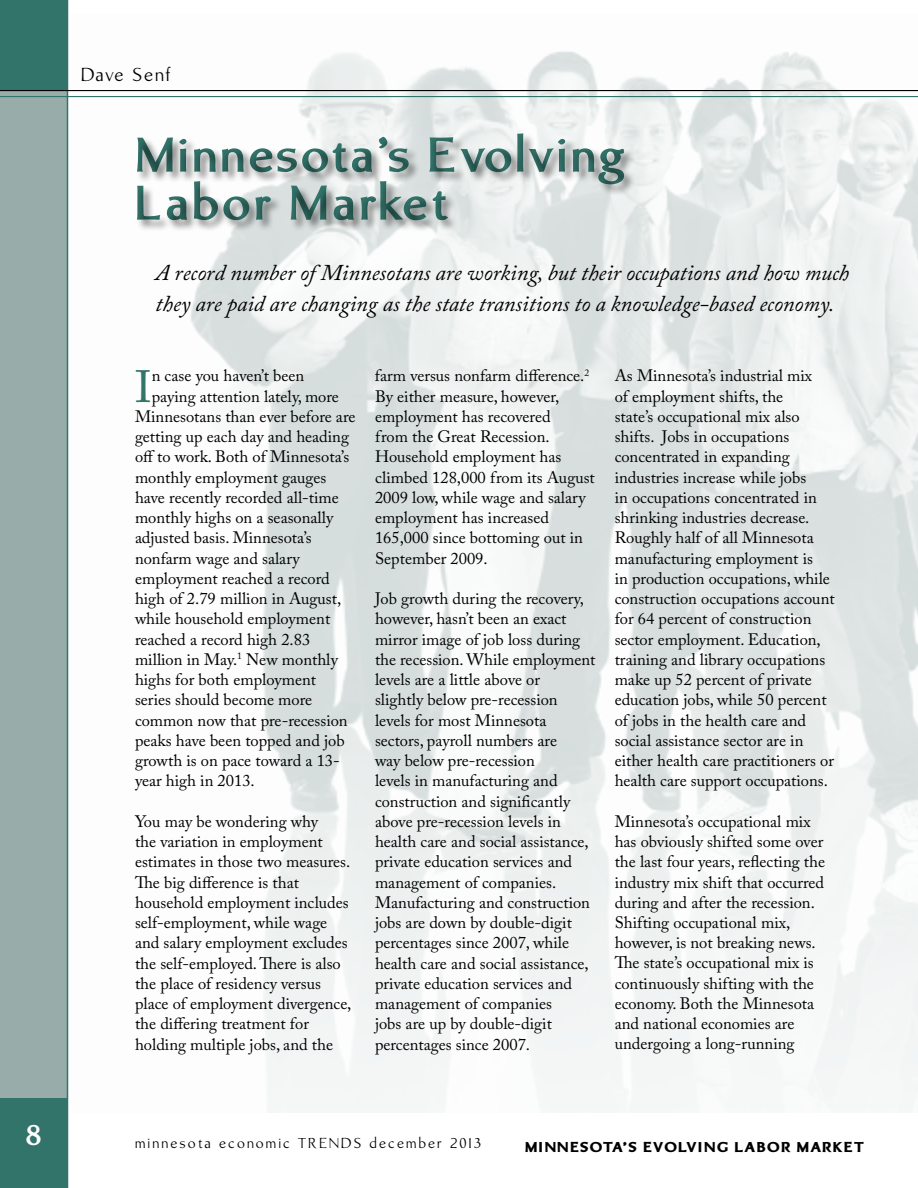
<style>
.page{position:relative;width:918px;height:1188px;background:#fff}
.page>*{position:absolute;margin:0;border:0;box-sizing:border-box;transform-origin:0 0}
.Head_story{font:700 51px/48px "Brinar";letter-spacing:.05em;color:#32736a}
.Body{font:45px "Adobe Caslon Pro";color:#32736a}
.t1{font:700 30px "Brinar";color:#fff}
.Head_story_sub{font:italic 22.5px/31.5px "Adobe Caslon Pro";color:#000}
.t2{font:19.5px "Brinar";letter-spacing:.065em;color:#000}
.Body-2{font:16.5px/20.2px "Adobe Caslon Pro";color:#000}
.t3{font:15px "Brinar";letter-spacing:.15em;color:#000}
.t4{font:900 15px "Brinar";letter-spacing:.1em;color:#000}
</style>
<div class="page">
<div style="left:0;top:1098px;width:68px;height:90px;background:#32736a"></div>
<div style="left:0;top:0;width:68px;height:90px;background:#32736a"></div>
<img style="left:69px;top:51px;width:849px;height:1059px">
<div style="left:0;top:90px;width:68px;height:1008px;background:#98adaa"></div>
<div style="left:137px;top:133px;width:499px;height:99px;background:#000;opacity:.45"></div>
<hr style="left:67px;top:0;width:1px;height:1188px;background:#32736a">
<hr style="left:0;top:96px;width:918px;height:1px;background:#32736a">
<hr style="left:0;top:90px;width:918px;height:1px;background:#000">
<p class="t2" style="left:81px;top:64px;width:90px">Dave Senf</p>
<h1 class="Head_story" style="left:135px;top:132px;width:492px">Minnesota’s Evolving<br>Labor Market</h1>
<h2 class="Head_story_sub" style="left:156px;top:256px;width:695px">A record number of Minnesotans are working, but their occupations and how much they are paid are changing as the state transitions to a knowledge-based economy.</h2>
<h3 class="Body" style="left:135px;top:360px;width:18px">I</h3>
<h3 class="Body-2" style="left:152px;top:366px;width:154px">n case you haven’t been</h3>
<h3 class="Body-2" style="left:152px;top:386px;width:189px">paying attention lately, more</h3>
<h3 class="Body-2" style="left:135px;top:406px;width:222px">Minnesotans than ever before are</h3>
<h3 class="Body-2" style="left:135px;top:426px;width:216px">getting up each day and heading</h3>
<h3 class="Body-2" style="left:135px;top:447px;width:216px">off to work. Both of Minnesota’s</h3>
<h3 class="Body-2" style="left:135px;top:467px;width:193px">monthly employment gauges</h3>
<h3 class="Body-2" style="left:135px;top:487px;width:205px">have recently recorded all-time</h3>
<h3 class="Body-2" style="left:135px;top:507px;width:200px">monthly highs on a seasonally</h3>
<h3 class="Body-2" style="left:135px;top:528px;width:178px">adjusted basis. Minnesota’s</h3>
<h3 class="Body-2" style="left:135px;top:548px;width:166px">nonfarm wage and salary</h3>
<h3 class="Body-2" style="left:135px;top:568px;width:196px">employment reached a record</h3>
<h3 class="Body-2" style="left:135px;top:588px;width:208px">high of 2.79 million in August,</h3>
<h3 class="Body-2" style="left:135px;top:609px;width:197px">while household employment</h3>
<h3 class="Body-2" style="left:135px;top:629px;width:177px">reached a record high 2.83</h3>
<h3 class="Body-2" style="left:135px;top:649px;width:204px">million in May.<sup>1</sup> New monthly</h3>
<h3 class="Body-2" style="left:135px;top:669px;width:183px">highs for both employment</h3>
<h3 class="Body-2" style="left:135px;top:690px;width:179px">series should become more</h3>
<h3 class="Body-2" style="left:135px;top:710px;width:214px">common now that pre-recession</h3>
<h3 class="Body-2" style="left:135px;top:730px;width:211px">peaks have been topped and job</h3>
<h3 class="Body-2" style="left:135px;top:750px;width:206px">growth is on pace toward a 13-</h3>
<h3 class="Body-2" style="left:135px;top:771px;width:121px">year high in 2013.</h3>
<h3 class="Body-2" style="left:135px;top:811px;width:218px">You may be wondering why<br>the variation in employment estimates in those two measures.<br>The big difference is that household employment includes self-employment, while wage and salary employment excludes the self-employed. There is also the place of residency versus place of employment divergence, the differing treatment for holding multiple jobs, and the</h3>
<h3 class="Body-2" style="left:375px;top:366px;width:221px">farm versus nonfarm difference.<sup>2<br></sup>By either measure, however, employment has recovered<br>from the Great Recession.<br>Household employment has climbed 128,000 from its August<br>2009 low, while wage and salary employment has increased<br>165,000 since bottoming out in<br>September 2009.</h3>
<h3 class="Body-2" style="left:375px;top:588px;width:222px">Job growth during the recovery, however, hasn’t been an exact mirror image of job loss during the recession. While employment levels are a little above or<br>slightly below pre-recession levels for most Minnesota sectors, payroll numbers are<br>way below pre-recession<br>levels in manufacturing and construction and significantly above pre-recession levels in health care and social assistance, private education services and management of companies.<br>Manufacturing and construction jobs are down by double-digit percentages since 2007, while health care and social assistance, private education services and management of companies<br>jobs are up by double-digit percentages since 2007.</h3>
<h3 class="Body-2" style="left:615px;top:366px;width:222px">As Minnesota’s industrial mix<br>of employment shifts, the<br>state’s occupational mix also shifts. Jobs in occupations concentrated in expanding industries increase while jobs<br>in occupations concentrated in shrinking industries decrease.<br>Roughly half of all Minnesota manufacturing employment is<br>in production occupations, while construction occupations account for 64 percent of construction sector employment. Education, training and library occupations make up 52 percent of private education jobs, while 50 percent of jobs in the health care and social assistance sector are in either health care practitioners or health care support occupations.</h3>
<h3 class="Body-2" style="left:615px;top:811px;width:212px">Minnesota’s occupational mix has obviously shifted some over the last four years, reflecting the industry mix shift that occurred during and after the recession.<br>Shifting occupational mix, however, is not breaking news.<br>The state’s occupational mix is continuously shifting with the economy. Both the Minnesota and national economies are undergoing a long-running</h3>
<h3 class="t1" style="left:26px;top:1119px;width:18px">8</h3>
<p class="t3" style="left:135px;top:1134px;width:348px">minnesota economic TRENDS december 2013</p>
<p class="t4" style="left:526px;top:1139px;width:340px">MINNESOTA’S EVOLVING LABOR MARKET</p>
</div>
